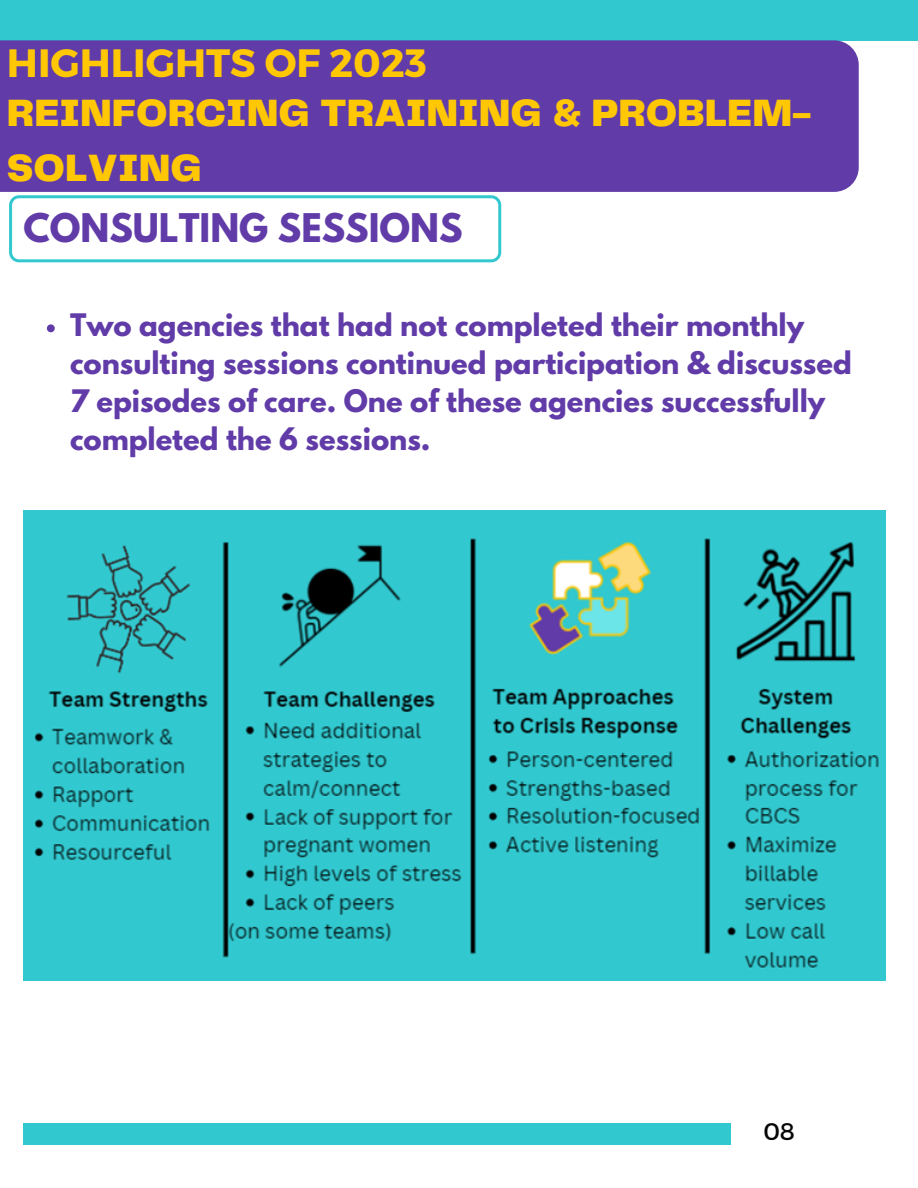
<style>
.page{position:relative;width:918px;height:1188px;background:#fff}
.page>*{position:absolute;margin:0;border:0;box-sizing:border-box;transform-origin:0 0}
.t1{font:900 39.45px/55.2px "Telegraf";color:#ffc704}
.t2{font:700 39.45px "Montserrat";color:#ffc704}
.t3{font:700 34.95px "League Spartan";color:#613ca8}
.t4{font:700 27.45px/38.2px "League Spartan";color:#613ca8}
.t5{font:24px "Montserrat";color:#060606}
</style>
<div class="page">
<div style="left:23px;top:1123px;width:708px;height:22px;background:#32c8cf"></div>
<div style="left:0;top:0;width:918px;height:40px;background:#32c8cf"></div>
<div style="left:0;top:40px;width:858px;height:152px;background:#613ca8"></div>
<svg style="left:9px;top:195px;width:492px;height:67px"></svg>
<img style="left:23px;top:510px;width:862px;height:470px">
<svg style="left:47px;top:324px;width:8px;height:8px"></svg>
<h1 class="t2" style="left:7px;top:37px;width:421px">HIGHLIGHTS OF 2023</h1>
<h1 class="t1" style="left:7px;top:87px;width:806px">REINFORCING TRAINING &amp; PROBLEM-<br>SOLVING</h1>
<p class="t3" style="left:23px;top:211px;width:441px">CONSULTING SESSIONS</p>
<p class="t4" style="left:70px;top:309px;width:783px">Two agencies that had not completed their monthly consulting sessions continued participation &amp; discussed 7 episodes of care. One of these agencies successfully completed the 6 sessions.</p>
<p class="t5" style="left:763px;top:1116px;width:33px">08</p>
</div>
